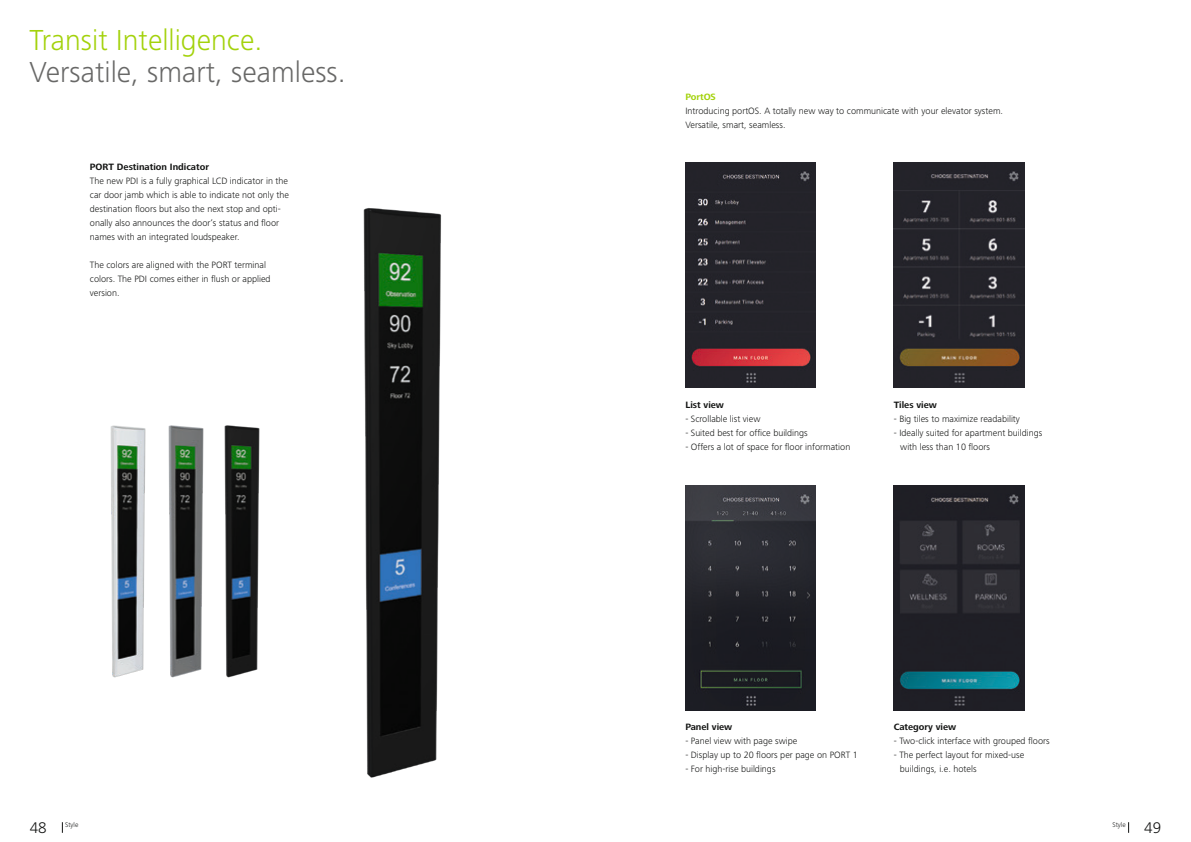
<style>
.page{position:relative;width:1191px;height:842px;background:#fff}
.page>*{position:absolute;margin:0;border:0;box-sizing:border-box;transform-origin:0 0}
.t1{font:300 30px "Frutiger Next LT";color:#686867}
.t2{font:300 30px "Frutiger Next LT";color:#a3d20b}
.t3{font:300 16px "Frutiger Next LT";color:#131413}
.t4{font:300 9.5px/14px "Frutiger Next LT";color:#131413}
.t5{font:700 9.5px "Frutiger Next LT";color:#131413}
.t6{font:700 9.5px "Frutiger Next LT";color:#a3d20b}
.t7{font:300 7px "Frutiger Next LT";color:#131413}
</style>
<div class="page">
<img style="left:224px;top:425px;width:36px;height:253px">
<img style="left:168px;top:425px;width:36px;height:253px">
<img style="left:110px;top:425px;width:36px;height:253px">
<img style="left:363px;top:208px;width:79px;height:570px">
<img style="left:685px;top:162px;width:131px;height:225px">
<img style="left:893px;top:162px;width:131px;height:225px">
<img style="left:685px;top:486px;width:131px;height:224px">
<img style="left:893px;top:486px;width:131px;height:224px">
<p class="t2" style="left:30px;top:23px;width:234px">Transit Intelligence.</p>
<p class="t1" style="left:30px;top:55px;width:318px">Versatile, smart, seamless.</p>
<p class="t5" style="left:90px;top:161px;width:121px">PORT Destination Indicator</p>
<p class="t4" style="left:90px;top:174px;width:200px">The new PDI is a fully graphical LCD indicator in the</p>
<p class="t4" style="left:90px;top:188px;width:200px">car door jamb which is able to indicate not only the destination foors but also the next stop and opti&shy;onally also announces the door‘s status and foor names with an integrated loudspeaker.</p>
<p class="t4" style="left:90px;top:258px;width:182px">The colors are aligned with the PORT terminal colors. The PDI comes either in fush or applied version.</p>
<p class="t6" style="left:685px;top:91px;width:32px">PortOS</p>
<p class="t4" style="left:685px;top:104px;width:319px">Introducing portOS. A totally new way to communicate with your elevator system.<br>Versatile, smart, seamless.</p>
<p class="t5" style="left:685px;top:399px;width:40px">List view</p>
<p class="t4" style="left:685px;top:412px;width:77px">- Scrollable list view</p>
<p class="t4" style="left:685px;top:426px;width:124px">- Suited best for offce buildings</p>
<p class="t4" style="left:685px;top:440px;width:166px">- Offers a lot of space for foor information</p>
<p class="t5" style="left:893px;top:399px;width:45px">Tiles view</p>
<p class="t4" style="left:893px;top:412px;width:128px">- Big tiles to maximize readability</p>
<p class="t4" style="left:900px;top:426px;width:144px;text-indent:-6px">- Ideally suited for apartment buildings with less than 10 foors</p>
<p class="t5" style="left:685px;top:721px;width:48px">Panel view</p>
<p class="t4" style="left:685px;top:734px;width:114px">- Panel view with page swipe</p>
<p class="t4" style="left:685px;top:748px;width:174px">- Display up to 20 foors per page on PORT 1</p>
<p class="t4" style="left:685px;top:762px;width:92px">- For high-rise buildings</p>
<p class="t5" style="left:893px;top:721px;width:64px">Category view</p>
<p class="t4" style="left:893px;top:734px;width:157px">- Two-click interface with grouped foors</p>
<p class="t4" style="left:900px;top:748px;width:126px;text-indent:-6px">- The perfect layout for mixed-use buildings, i.e. hotels</p>
<h2 class="t3" style="left:30px;top:819px;width:18px">48</h2>
<p class="t7" style="left:65px;top:821px;width:15px">Style</p>
<h2 class="t3" style="left:1144px;top:819px;width:18px">49</h2>
<p class="t7" style="left:1112px;top:821px;width:15px">Style</p>
</div>
